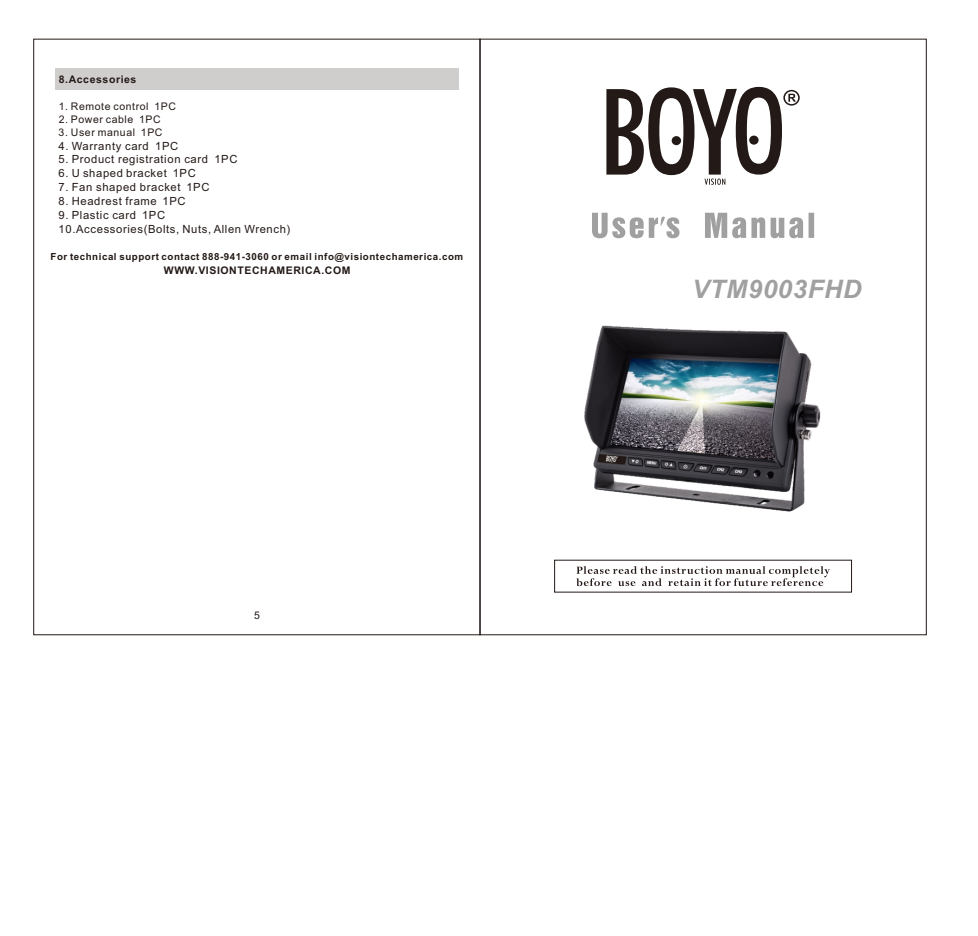
<style>
.page{position:relative;width:978px;height:936px;background:#fff}
.page>*{position:absolute;margin:0;border:0;box-sizing:border-box;transform-origin:0 0}
.t1{font:italic 700 25.5px "Arial";letter-spacing:.03em;color:#a0a0a1}
.t2{font:11.25px/13.8px "Arial";letter-spacing:.055em;color:#231916}
.t3{font:10.5px "Arial";letter-spacing:.055em;color:#231916}
.t4{font:700 10.5px "Arial";letter-spacing:.055em;color:#231916}
.t5{font:700 9.75px "Arial";letter-spacing:.055em;color:#231916}
</style>
<div class="page">
<div style="left:55px;top:68px;width:404px;height:22px;background:#cfcecc"></div>
<svg style="left:592px;top:213px;width:222px;height:25px"></svg>
<svg style="left:606px;top:87px;width:194px;height:98px"></svg>
<svg style="left:576px;top:566px;width:254px;height:20px"></svg>
<img style="left:584px;top:325px;width:237px;height:187px">
<p class="t4" style="left:59px;top:75px;width:79px">8.Accessories</p>
<p class="t3" style="left:59px;top:102px;width:119px">1. Remote control 1PC</p>
<p class="t3" style="left:59px;top:115px;width:104px">2. Power cable 1PC</p>
<p class="t3" style="left:59px;top:128px;width:105px">3. User manual 1PC</p>
<p class="t2" style="left:59px;top:140px;width:121px">4. Warranty card 1PC</p>
<p class="t2" style="left:59px;top:153px;width:180px">5. Product registration card 1PC</p>
<p class="t2" style="left:59px;top:167px;width:139px">6. U shaped bracket 1PC</p>
<p class="t2" style="left:59px;top:181px;width:152px">7. Fan shaped bracket 1PC</p>
<p class="t2" style="left:59px;top:195px;width:129px">8. Headrest frame 1PC</p>
<p class="t2" style="left:59px;top:209px;width:233px">9. Plastic card 1PC<br>10.Accessories(Bolts, Nuts, Allen Wrench)</p>
<p class="t5" style="left:51px;top:252px;width:414px">For technical support contact 888-941-3060 or email info@visiontechamerica.com</p>
<p class="t4" style="left:164px;top:267px;width:188px">WWW.VISIONTECHAMERICA.COM</p>
<p class="t3" style="left:254px;top:611px;width:7px">5</p>
<h1 class="t1" style="left:692px;top:280px;width:171px">VTM9003FHD</h1>
</div>
